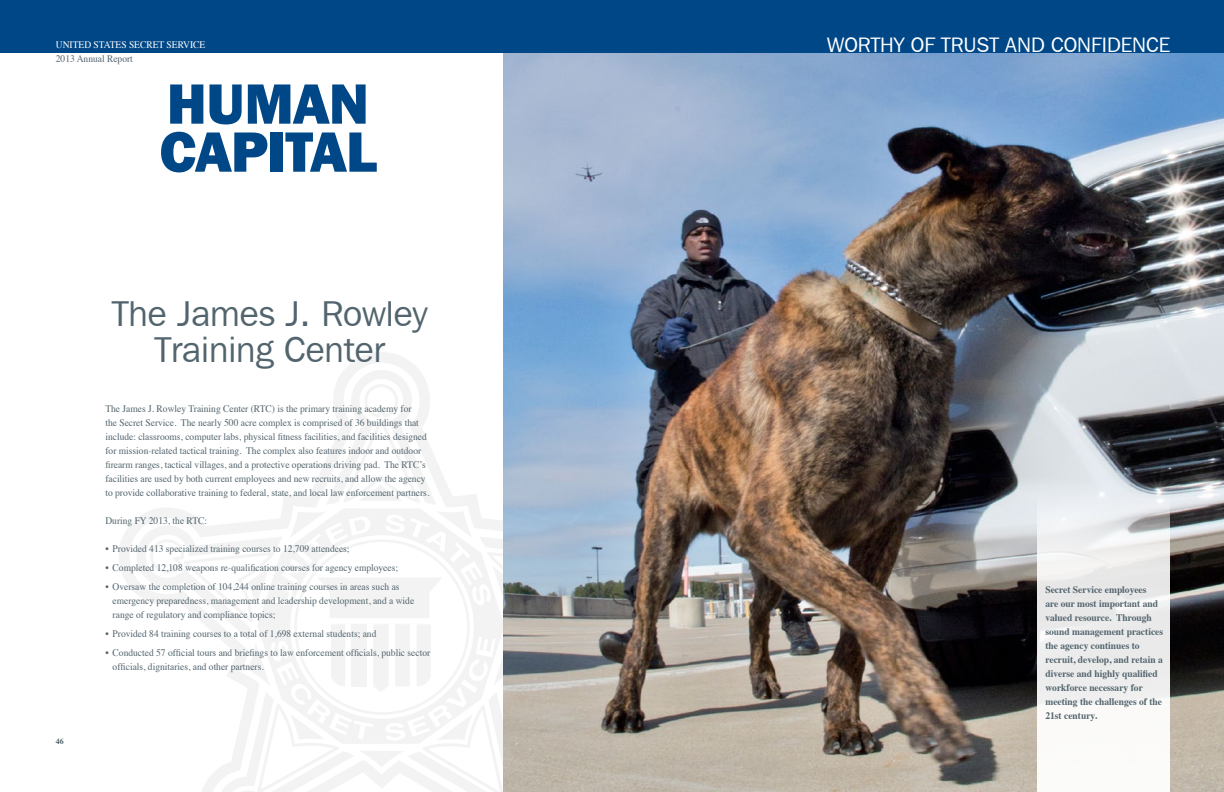
<style>
.page{position:relative;width:1224px;height:792px;background:#fff}
.page>*{position:absolute;margin:0;border:0;box-sizing:border-box;transform-origin:0 0}
.t1{font:800 56.5px/48px "Franklin Gothic IT Cby BT";letter-spacing:-.005em;color:#004787}
.t2{font:36px/36px "Franklin Gothic IT Cby BT";color:#52646d;text-align:center}
.t3{font:21px "Franklin Gothic IT Cby BT";color:#fff}
.t4{font:10px/14px "Times";color:#52646d;scale:.95 1}
.t5{font:700 10px/14px "Times";color:#52646d;scale:.95 1}
.t6{font:10px "Times";color:#fff;scale:.95 1}
.t7{font:700 8px "Times";color:#52646d}
</style>
<div class="page">
<svg style="left:119px;top:352px;width:360px;height:242px"></svg>
<svg style="left:326px;top:370px;width:111px;height:135px"></svg>
<svg style="left:137px;top:511px;width:366px;height:281px"></svg>
<img style="left:503px;top:52px;width:721px;height:740px">
<svg style="left:1037px;top:494px;width:133px;height:298px;fill:#eeeff0"></svg>
<div style="left:0;top:0;width:614px;height:52px;background:#004787"></div>
<div style="left:605px;top:0;width:619px;height:52px;background:#004787"></div>
<p class="t6" style="left:56px;top:35px;width:159px">UNITED STATES SECRET SERVICE</p>
<p class="t4" style="left:56px;top:51px;width:83px">2013 Annual Report</p>
<h1 class="t1" style="left:159px;top:78px;width:218px">HUMAN<br>CAPITAL</h1>
<p class="t7" style="left:56px;top:733px;width:9px">46</p>
<h2 class="t2" style="left:112px;top:295px;width:317px">The James J. Rowley<br>Training Center</h2>
<p class="t4" style="left:105px;top:400px;width:343px">The James J. Rowley Training Center (RTC) is the primary training academy for<br>the Secret Service. The nearly 500 acre complex is comprised of 36 buildings that include: classrooms, computer labs, physical fitness facilities, and facilities designed for mission-related tactical training. The complex also features indoor and outdoor firearm ranges, tactical villages, and a protective operations driving pad. The RTC’s facilities are used by both current employees and new recruits, and allow the agency to provide collaborative training to federal, state, and local law enforcement partners.</p>
<p class="t4" style="left:105px;top:512px;width:109px">During FY 2013, the RTC:</p>
<p class="t4" style="left:105px;top:540px;width:258px">• Provided 413 specialized training courses to 12,709 attendees;</p>
<p class="t4" style="left:105px;top:559px;width:310px">• Completed 12,108 weapons re-qualification courses for agency employees;</p>
<p class="t4" style="left:113px;top:578px;width:319px;text-indent:-7px">• Oversaw the completion of 104,244 online training courses in areas such as emergency preparedness, management and leadership development, and a wide range of regulatory and compliance topics;</p>
<p class="t4" style="left:105px;top:625px;width:287px">• Provided 84 training courses to a total of 1,698 external students; and</p>
<p class="t4" style="left:113px;top:644px;width:336px;text-indent:-7px">• Conducted 57 official tours and briefings to law enforcement officials, public sector officials, dignitaries, and other partners.</p>
<h3 class="t3" style="left:827px;top:32px;width:344px">WORTHY OF TRUST AND CONFIDENCE</h3>
<p class="t5" style="left:1045px;top:582px;width:125px">Secret Service employees<br>are our most important and valued resource. Through sound management practices the agency continues to recruit, develop, and retain a diverse and highly qualified workforce necessary for meeting the challenges of the<br>21st century.</p>
</div>
